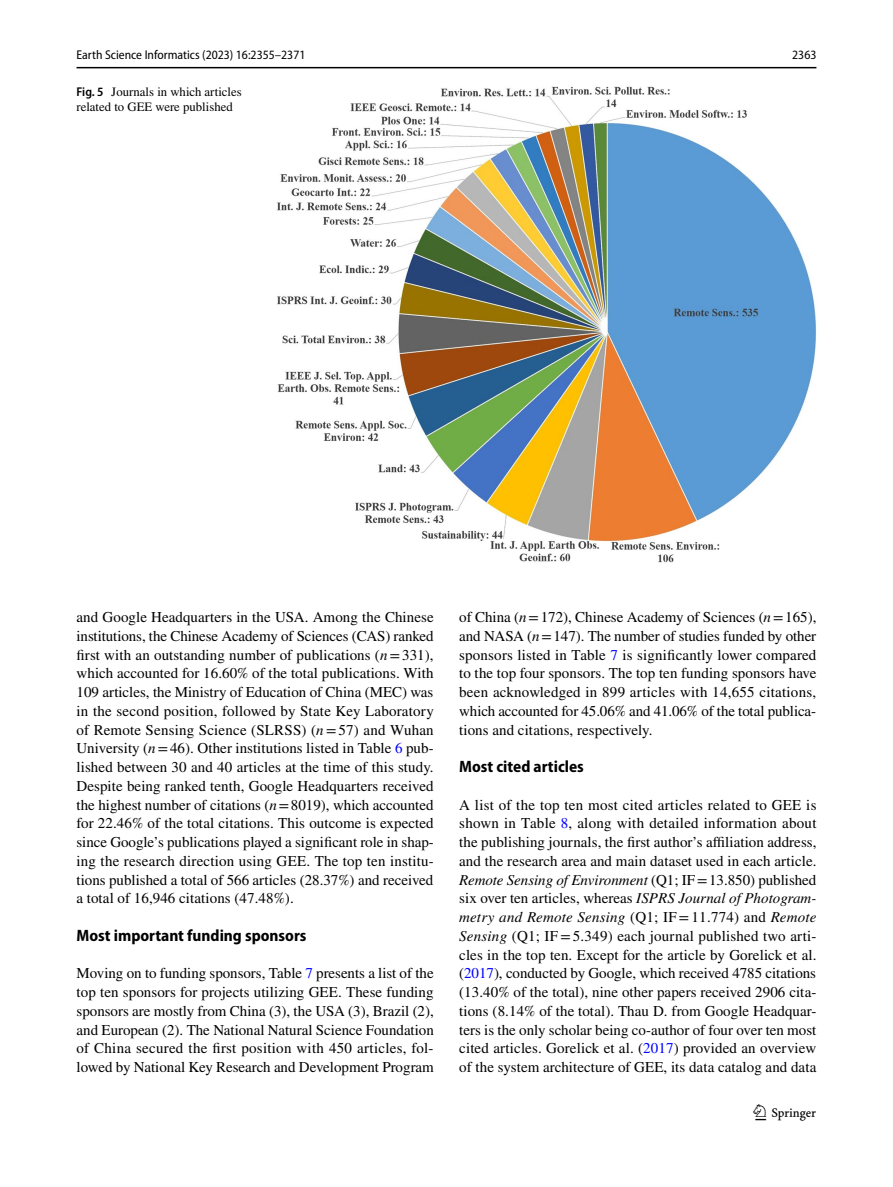
<style>
.page{position:relative;width:893px;height:1187px;background:#fff}
.page>*{position:absolute;margin:0;border:0;box-sizing:border-box;transform-origin:0 0}
.t1{font:22.5px "Springnew Regular 3";color:#000}
.t2{font:700 semi-condensed 16.5px "Myriad Pro";color:#000}
.t3{font:15px/18.8px "STIX";color:#000;text-align:justify}
.t4{font:12.75px/15px "STIX";color:#000}
.t5{font:semi-condensed 12.75px "Myriad Pro";color:#000}
.s1{font-family:"Myriad Pro";font-weight:600;font-stretch:semi-condensed}
.s2{font-style:italic}
.s3{color:#00f}
</style>
<div class="page">
<hr style="left:77px;top:67px;width:739px;height:1px;background:#000">
<img style="left:276px;top:87px;width:540px;height:475px">
<p class="t5" style="left:77px;top:48px;width:230px">Earth Science Informatics (2023) 16:2355–2371</p>
<p class="t5" style="left:792px;top:48px;width:26px">2363</p>
<p class="t4" style="left:77px;top:85px;width:167px"><span class="s1">Fig. 5</span> Journals in which articles related to GEE were published</p>
<p class="t3" style="left:77px;top:608px;width:359px">and Google Headquarters in the USA. Among the Chinese institutions, the Chinese Academy of Sciences (CAS) ranked first with an outstanding number of publications (<span class="s2">n</span>=331), which accounted for 16.60% of the total publications. With 109 articles, the Ministry of Education of China (MEC) was in the second position, followed by State Key Laboratory of Remote Sensing Science (SLRSS) (<span class="s2">n</span>=57) and Wuhan University (<span class="s2">n</span>=46). Other institutions listed in Table <span class="s3">6</span> pub&shy;lished between 30 and 40 articles at the time of this study.<br>Despite being ranked tenth, Google Headquarters received the highest number of citations (<span class="s2">n</span>=8019), which accounted for 22.46% of the total citations. This outcome is expected since Google’s publications played a significant role in shap&shy;ing the research direction using GEE. The top ten institu&shy;tions published a total of 566 articles (28.37%) and received a total of 16,946 citations (47.48%).</p>
<p class="t2" style="left:77px;top:926px;width:231px">Most important funding sponsors</p>
<p class="t3" style="left:77px;top:964px;width:359px">Moving on to funding sponsors, Table <span class="s3">7</span> presents a list of the top ten sponsors for projects utilizing GEE. These funding sponsors are mostly from China (3), the USA (3), Brazil (2), and European (2). The National Natural Science Foundation of China secured the first position with 450 articles, fol&shy;lowed by National Key Research and Development Program</p>
<p class="t3" style="left:459px;top:608px;width:359px">of China (<span class="s2">n</span>=172), Chinese Academy of Sciences (<span class="s2">n</span>=165), and NASA (<span class="s2">n</span>=147). The number of studies funded by other sponsors listed in Table <span class="s3">7</span> is significantly lower compared to the top four sponsors. The top ten funding sponsors have been acknowledged in 899 articles with 14,655 citations, which accounted for 45.06% and 41.06% of the total publica&shy;tions and citations, respectively.</p>
<p class="t2" style="left:459px;top:757px;width:126px">Most cited articles</p>
<p class="t3" style="left:459px;top:796px;width:359px">A list of the top ten most cited articles related to GEE is shown in Table <span class="s3">8</span>, along with detailed information about the publishing journals, the first author’s affiliation address, and the research area and main dataset used in each article.<br><span class="s2">Remote Sensing of Environment</span> (Q1; IF=13.850) published six over ten articles, whereas <span class="s2">ISPRS Journal of Photogram&shy;metry and Remote Sensing</span> (Q1; IF=11.774) and <span class="s2">Remote Sensing</span> (Q1; IF=5.349) each journal published two arti&shy;cles in the top ten. Except for the article by Gorelick et al. (<span class="s3">2017</span>), conducted by Google, which received 4785 citations (13.40% of the total), nine other papers received 2906 cita&shy;tions (8.14% of the total). Thau D. from Google Headquar&shy;ters is the only scholar being co-author of four over ten most cited articles. Gorelick et al. (<span class="s3">2017</span>) provided an overview of the system architecture of GEE, its data catalog and data</p>
<h1 class="t1" style="left:755px;top:1104px;width:62px">1 3</h1>
</div>
